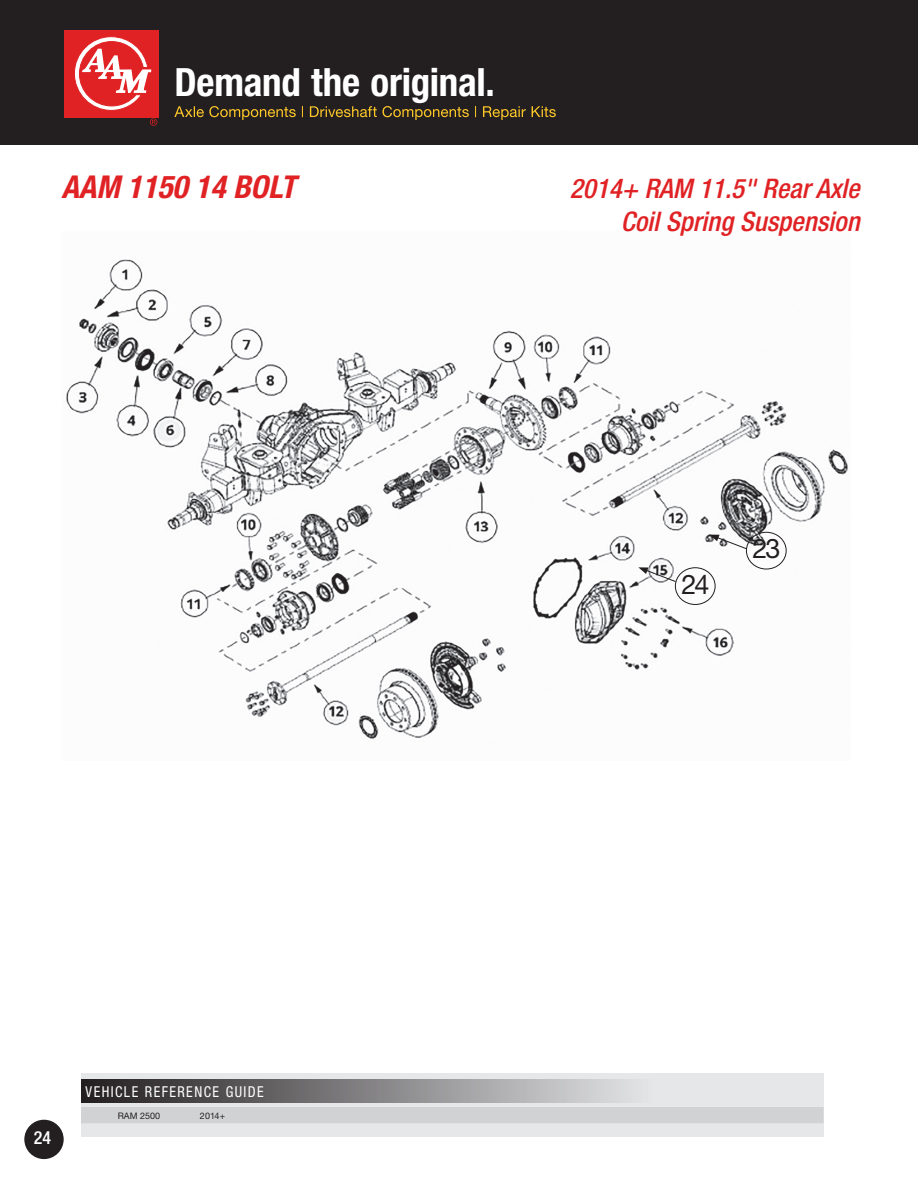
<style>
.page{position:relative;width:918px;height:1188px;background:#fff}
.page>*{position:absolute;margin:0;border:0;box-sizing:border-box;transform-origin:0 0}
.t1{font:700 condensed 39px "Helvetica Neue";letter-spacing:-.005em;color:#fff}
.t2{font:italic 700 condensed 31.5px "Helvetica Neue";color:#e02225}
.t3{font:italic 500 condensed 27px "Helvetica Neue";color:#e02225}
.Callouts_2{font:27px "Helvetica Neue";color:#231f20}
.t4{font:500 condensed 18px "Helvetica Neue";color:#fff}
.VRG_Header{font:condensed 15px "Helvetica Neue";letter-spacing:.1em;color:#fff;scale:.95 1}
.Table_Text_6_C_CAPS{font:9px "Helvetica Neue";color:#231f20}
.Table_Text_6_L_CAPS{font:9px "Helvetica Neue";color:#231f20}
</style>
<div class="page">
<div style="left:0;top:0;width:918px;height:145px;background:#231f20"></div>
<div style="left:24px;top:1120px;width:40px;height:39px;background:#231f20;border-radius:50%"></div>
<div style="left:64px;top:30px;width:94px;height:87px;background:#e02225"></div>
<svg style="left:74px;top:36px;width:77px;height:75px"></svg>
<svg style="left:150px;top:118px;width:7px;height:8px"></svg>
<svg style="left:174px;top:106px;width:382px;height:14px"></svg>
<img style="left:66px;top:259px;width:782px;height:480px">
<svg style="left:709px;top:535px;width:39px;height:15px"></svg>
<svg style="left:638px;top:567px;width:39px;height:16px"></svg>
<div style="left:746px;top:532px;width:41px;height:37px;border:1px solid #231f20;border-radius:50%"></div>
<div style="left:675px;top:567px;width:41px;height:38px;border:1px solid #231f20;border-radius:50%"></div>
<div style="left:81px;top:1073px;width:743px;height:63px;background:#e6e7e9"></div>
<div style="left:81px;top:1080px;width:571px;height:23px;background:linear-gradient(to right,#221e1f,#e4e5e7)"></div>
<div style="left:81px;top:1107px;width:743px;height:16px;background:#d1d2d4"></div>
<h1 class="t1" style="left:174px;top:59px;width:322px">Demand the original.</h1>
<p class="t2" style="left:61px;top:168px;width:236px">AAM 1150 14 BOLT</p>
<p class="t3" style="left:570px;top:173px;width:291px">2014+ RAM 11.5" Rear Axle</p>
<p class="t3" style="left:621px;top:205px;width:240px">Coil Spring Suspension</p>
<p class="Callouts_2" style="left:682px;top:569px;width:29px">24</p>
<p class="Callouts_2" style="left:753px;top:533px;width:29px">23</p>
<p class="t4" style="left:34px;top:1127px;width:19px">24</p>
<p class="VRG_Header" style="left:86px;top:1083px;width:189px">VEHICLE REFERENCE GUIDE</p>
<p class="Table_Text_6_C_CAPS" style="left:118px;top:1110px;width:44px">RAM 2500</p>
<p class="Table_Text_6_L_CAPS" style="left:200px;top:1110px;width:27px">2014+</p>
</div>
